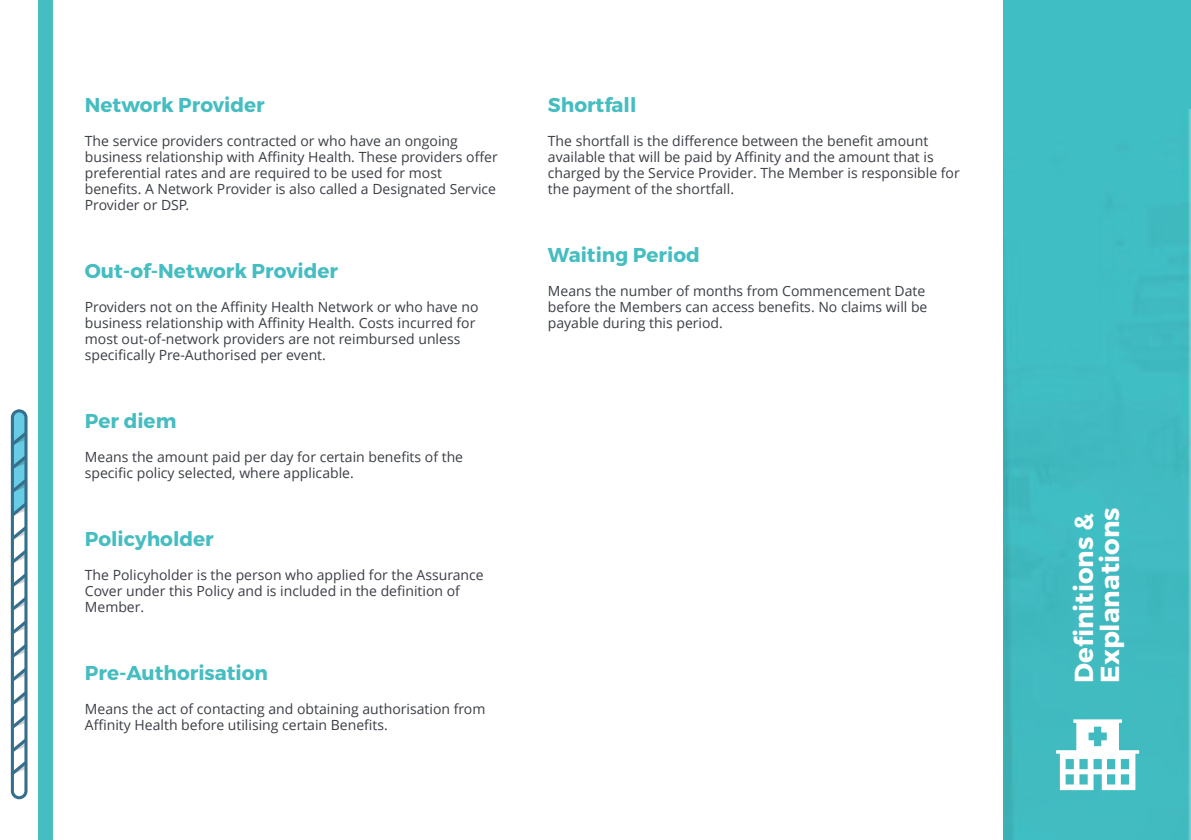
<style>
.page{position:relative;width:1191px;height:840px;background:#fff}
.page>*{position:absolute;margin:0;border:0;box-sizing:border-box;transform-origin:0 0}
.t1{font:700 26px/26px "Montserrat";color:#fff}
.t2{font:700 20px "Montserrat";color:#45bdc1}
.t3{font:14px/16px "Open Sans";color:#3b3e46}
</style>
<div class="page">
<div style="left:1003px;top:0;width:187px;height:839px;background:#3fbec3"></div>
<div style="left:38px;top:0;width:15px;height:839px;background:#45bdc1"></div>
<svg style="left:1003px;top:186px;width:1px;height:653px"></svg>
<img style="left:1004px;top:109px;width:187px;height:730px">
<svg style="left:1056px;top:719px;width:83px;height:70px"></svg>
<svg style="left:10px;top:413px;width:14px;height:364px"></svg>
<div style="left:11px;top:409px;width:17px;height:389px;border:3px solid #366f8c;border-radius:7px"></div>
<h2 class="t2" style="left:85px;top:92px;width:181px">Network Provider</h2>
<p class="t3" style="left:85px;top:134px;width:414px">The service providers contracted or who have an ongoing business relationship with Affinity Health. These providers offer preferential rates and are required to be used for most benefits. A Network Provider is also called a Designated Service Provider or DSP.</p>
<h2 class="t2" style="left:85px;top:258px;width:255px">Out-of-Network Provider</h2>
<p class="t3" style="left:85px;top:300px;width:395px">Providers not on the Affinity Health Network or who have no business relationship with Affinity Health. Costs incurred for most out-of-network providers are not reimbursed unless specifically Pre-Authorised per event.</p>
<h2 class="t2" style="left:85px;top:408px;width:93px">Per diem</h2>
<p class="t3" style="left:85px;top:450px;width:380px">Means the amount paid per day for certain benefits of the specific policy selected, where applicable.</p>
<h2 class="t2" style="left:85px;top:526px;width:130px">Policyholder</h2>
<p class="t3" style="left:85px;top:568px;width:400px">The Policyholder is the person who applied for the Assurance<br>Cover under this Policy and is included in the definition of<br>Member.</p>
<h2 class="t2" style="left:85px;top:660px;width:185px">Pre-Authorisation</h2>
<p class="t3" style="left:85px;top:702px;width:402px">Means the act of contacting and obtaining authorisation from<br>Affinity Health before utilising certain Benefits.</p>
<h2 class="t2" style="left:548px;top:92px;width:90px">Shortfall</h2>
<p class="t3" style="left:548px;top:134px;width:413px">The shortfall is the difference between the benefit amount available that will be paid by Affinity and the amount that is charged by the Service Provider. The Member is responsible for the payment of the shortfall.</p>
<h2 class="t2" style="left:548px;top:242px;width:153px">Waiting Period</h2>
<p class="t3" style="left:548px;top:284px;width:381px">Means the number of months from Commencement Date before the Members can access benefits. No claims will be payable during this period.</p>
<h1 class="t1" style="left:1070px;top:682px;width:176px;rotate:-90deg">Definitions &amp;<br>Explanations</h1>
</div>
